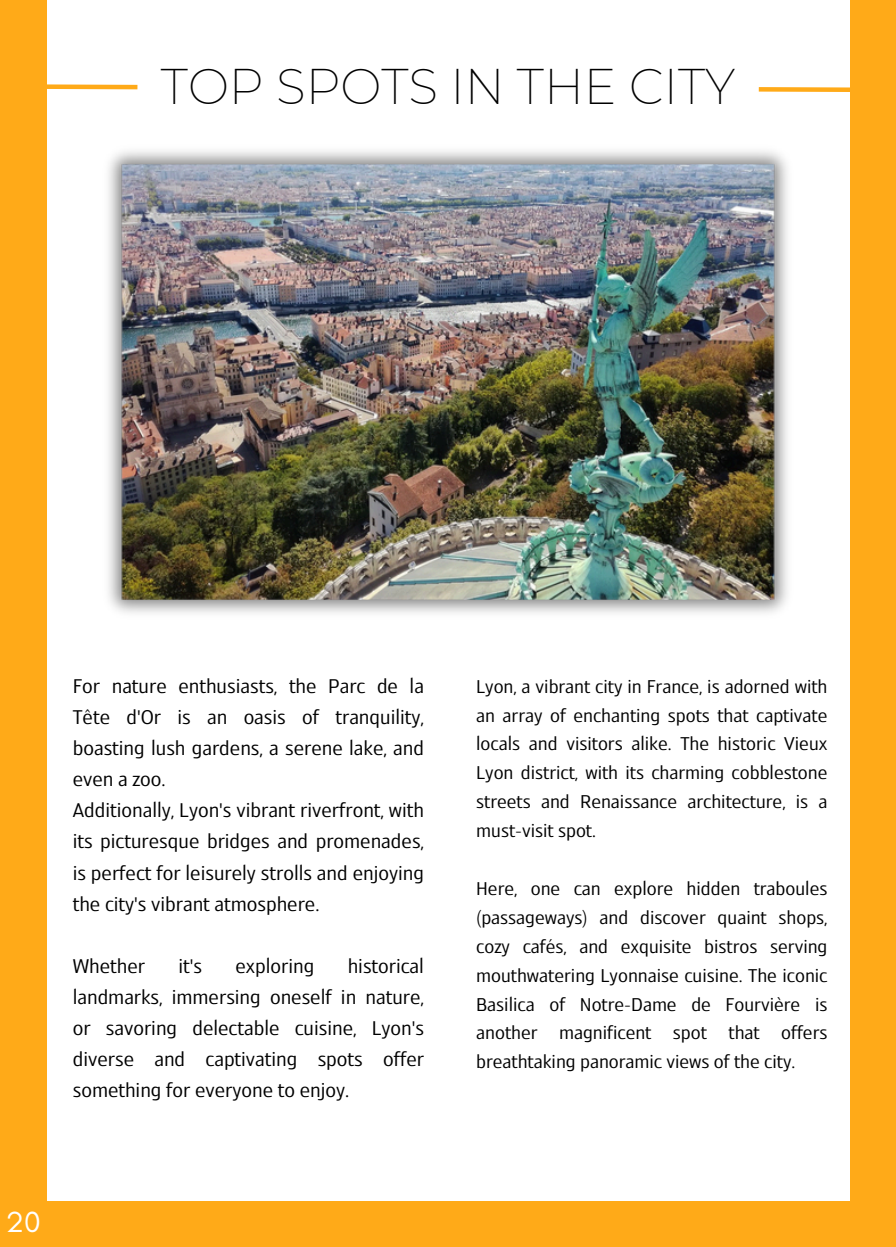
<style>
.page{position:relative;width:896px;height:1247px;background:#fff}
.page>*{position:absolute;margin:0;border:0;box-sizing:border-box;transform-origin:0 0}
.t1{font:200 48.8px "Montserrat";color:#000}
.t2{font:29.6px "Glacial Indifference";color:#fff}
.t3{font:22.2px/31.2px "OS Aran 400";color:#000;text-align:justify}
.t4{font:20.8px/28.8px "OS Aran 400";color:#000;text-align:justify}
</style>
<div class="page">
<div style="left:850px;top:0;width:46px;height:1246px;background:#ffaa18"></div>
<div style="left:0;top:0;width:47px;height:1246px;background:#ffaa18"></div>
<div style="left:0;top:1200px;width:896px;height:46px;background:#ffaa18"></div>
<svg style="left:758px;top:87px;width:92px;height:5px"></svg>
<svg style="left:47px;top:84px;width:91px;height:6px"></svg>
<img style="left:108px;top:151px;width:680px;height:462px">
<h1 class="t1" style="left:161px;top:57px;width:576px">TOP SPOTS IN THE CITY</h1>
<p class="t3" style="left:73px;top:671px;width:353px">For nature enthusiasts, the Parc de la Tête d'Or is an oasis of tranquility, boasting lush gardens, a serene lake, and even a zoo.</p>
<p class="t3" style="left:73px;top:796px;width:353px">Additionally, Lyon's vibrant riverfront, with its picturesque bridges and promenades, is perfect for leisurely strolls and enjoying the city's vibrant atmosphere.</p>
<p class="t3" style="left:73px;top:951px;width:74px">Whether</p>
<p class="t3" style="left:178px;top:951px;width:25px">it's</p>
<p class="t3" style="left:235px;top:951px;width:80px">exploring</p>
<p class="t3" style="left:73px;top:951px;width:353px;text-indent:275px">historical landmarks, immersing oneself in nature, or savoring delectable cuisine, Lyon's diverse and captivating spots offer something for everyone to enjoy.</p>
<p class="t2" style="left:6px;top:1203px;width:36px">20</p>
<p class="t4" style="left:476px;top:673px;width:353px">Lyon, a vibrant city in France, is adorned with an array of enchanting spots that captivate locals and visitors alike. The historic Vieux Lyon district, with its charming cobblestone streets and Renaissance architecture, is a must-visit spot.</p>
<p class="t4" style="left:476px;top:875px;width:353px">Here, one can explore hidden traboules (passageways) and discover quaint shops, cozy cafés, and exquisite bistros serving mouthwatering Lyonnaise cuisine. The iconic Basilica of Notre-Dame de Fourvière is another magnificent spot that offers breathtaking panoramic views of the city.</p>
</div>
